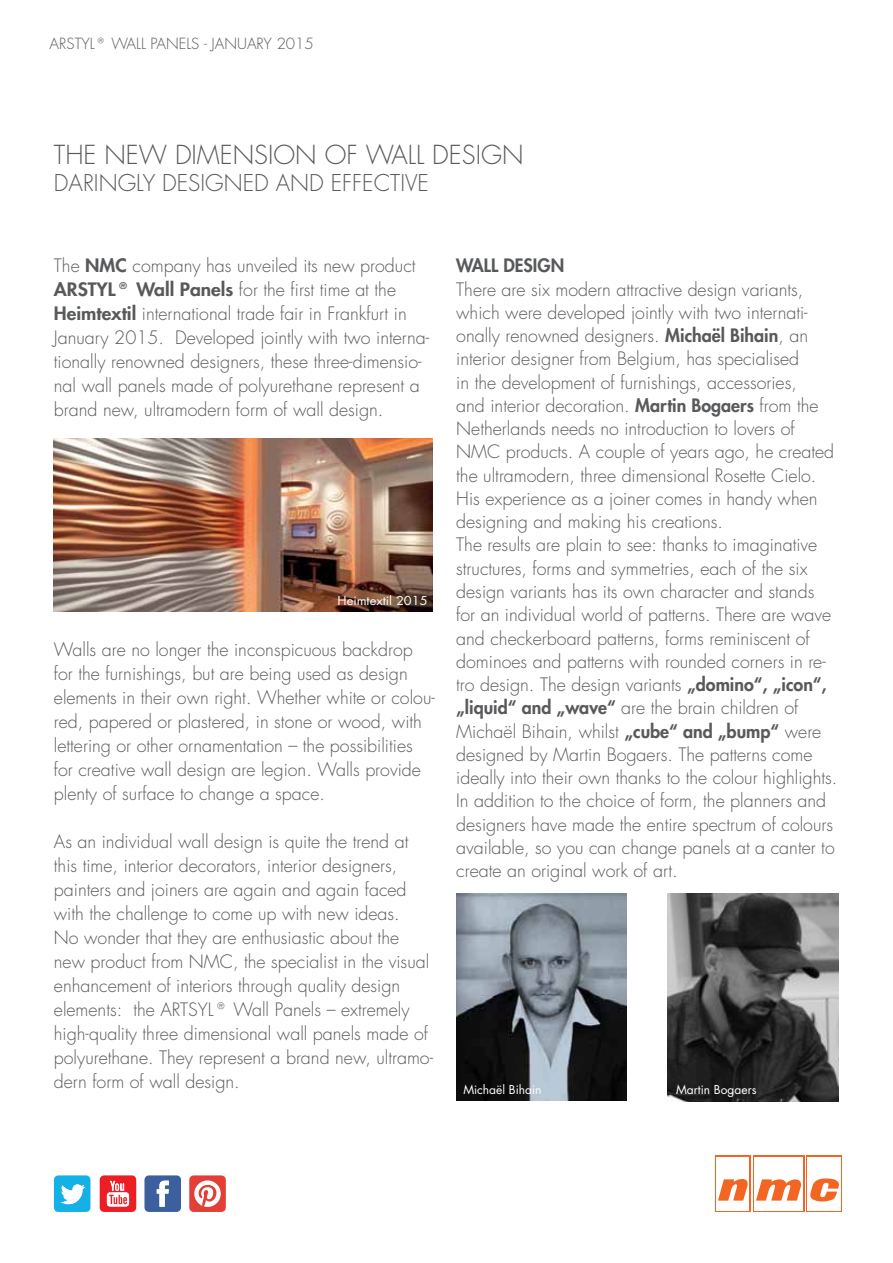
<style>
.page{position:relative;width:893px;height:1263px;background:#fff}
.page>*{position:absolute;margin:0;border:0;box-sizing:border-box;transform-origin:0 0}
.t1{font:300 25.5px "Futura CE";color:#58595b}
.t2{font:300 22.5px "Futura CE";color:#58595b}
.t3{font:300 18px/23.2px "Futura CE";color:#58595b}
.t4{font:800 18px "Futura CE";color:#58595b}
.t5{font:300 15px "Futura CE";color:#58595b}
.t6{font:12px "Futura CE";color:#fff}
.t7{font:12px "Futura CE";color:#fff;scale:1.07 1}
.s1{font-weight:800}
</style>
<div class="page">
<svg style="left:54px;top:1175px;width:36px;height:37px"></svg>
<svg style="left:144px;top:1175px;width:37px;height:37px"></svg>
<svg style="left:100px;top:1175px;width:36px;height:37px"></svg>
<div style="left:189px;top:1175px;width:37px;height:37px;background:#e33f36;border-radius:4px"></div>
<svg style="left:194px;top:1180px;width:27px;height:27px"></svg>
<div style="left:753px;top:1156px;width:51px;height:56px;background:#f26522"></div>
<div style="left:754px;top:1157px;width:49px;height:54px;background:#fff"></div>
<svg style="left:718px;top:1177px;width:32px;height:23px"></svg>
<svg style="left:756px;top:1179px;width:45px;height:21px"></svg>
<svg style="left:810px;top:1178px;width:29px;height:24px"></svg>
<img style="left:54px;top:439px;width:379px;height:172px">
<img style="left:456px;top:893px;width:171px;height:207px">
<img style="left:668px;top:893px;width:170px;height:209px">
<p class="t5" style="left:50px;top:34px;width:266px">ARSTYL® WALL PANELS - JANUARY 2015</p>
<h1 class="t1" style="left:54px;top:138px;width:72px">The new</h1>
<h1 class="t1" style="left:175px;top:138px;width:17px">dimension</h1>
<h1 class="t1" style="left:325px;top:138px;width:57px">of wall</h1>
<h1 class="t1" style="left:432px;top:138px;width:16px">design</h1>
<p class="t2" style="left:54px;top:168px;width:29px">Daringly</p>
<p class="t2" style="left:162px;top:168px;width:15px">designed</p>
<p class="t2" style="left:276px;top:168px;width:17px">and</p>
<p class="t2" style="left:331px;top:168px;width:12px">effective</p>
<p class="t3" style="left:54px;top:254px;width:377px;line-height:24px">The <span class="s1">NMC</span> company has unveiled its new product <span class="s1">ARSTYL® Wall Panels</span> for the first time at the <span class="s1">Heimtextil</span> international trade fair in Frankfurt in January 2015. Developed jointly with two interna&shy;tionally renowned designers, these three-dimensio&shy;nal wall panels made of polyurethane represent a brand new, ultramodern form of wall design.</p>
<p class="t7" style="left:338px;top:592px;width:86px">Heimtextil 2015</p>
<p class="t3" style="left:54px;top:638px;width:382px;line-height:24px">Walls are no longer the inconspicuous backdrop for the furnishings, but are being used as design elements in their own right. Whether white or colou&shy;red, papered or plastered, in stone or wood, with lettering or other ornamentation – the possibilities for creative wall design are legion. Walls provide plenty of surface to change a space.</p>
<p class="t3" style="left:54px;top:830px;width:381px;line-height:24px">As an individual wall design is quite the trend at this time, interior decorators, interior designers, painters and joiners are again and again faced with the challenge to come up with new ideas.<br>No wonder that they are enthusiastic about the new product from NMC, the specialist in the visual enhancement of interiors through quality design elements: the ARTSYL® Wall Panels – extremely high-quality three dimensional wall panels made of polyurethane. They represent a brand new, ultramo&shy;dern form of wall design.</p>
<p class="t4" style="left:456px;top:253px;width:26px">Wall</p>
<p class="t4" style="left:503px;top:253px;width:58px">design</p>
<p class="t3" style="left:456px;top:278px;width:383px">There are six modern attractive design variants, which were developed jointly with two internati&shy;onally renowned designers. <span class="s1">Michaël Bihain</span>, an interior designer from Belgium, has specialised<br>in the development of furnishings, accessories,<br>and interior decoration. <span class="s1">Martin Bogaers</span> from the Netherlands needs no introduction to lovers of NMC products. A couple of years ago, he created the ultramodern, three dimensional Rosette Cielo.<br>His experience as a joiner comes in handy when designing and making his creations.<br>The results are plain to see: thanks to imaginative structures, forms and symmetries, each of the six design variants has its own character and stands for an individual world of patterns. There are wave and checkerboard patterns, forms reminiscent of dominoes and patterns with rounded corners in re&shy;tro design. The design variants <span class="s1">„domino“, „icon“, „liquid“ and „wave“</span> are the brain children of Michaël Bihain, whilst <span class="s1">„cube“ and „bump“</span> were designed by Martin Bogaers. The patterns come ideally into their own thanks to the colour highlights.<br>In addition to the choice of form, the planners and designers have made the entire spectrum of colours available, so you can change panels at a canter to create an original work of art.</p>
<p class="t6" style="left:463px;top:1081px;width:80px">Michaël Bihain</p>
<p class="t6" style="left:676px;top:1081px;width:82px">Martin Bogaers</p>
</div>
